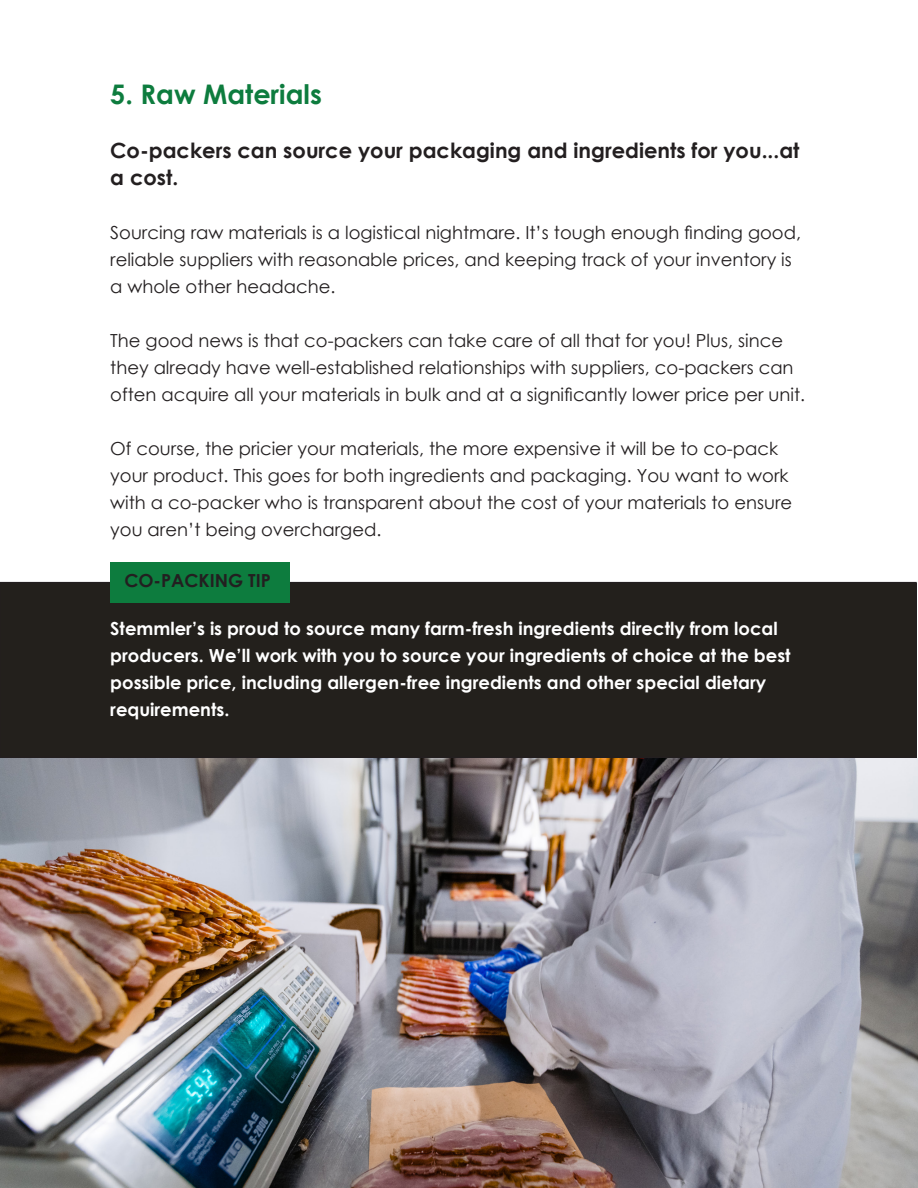
<style>
.page{position:relative;width:918px;height:1188px;background:#fff}
.page>*{position:absolute;margin:0;border:0;box-sizing:border-box;transform-origin:0 0}
.t1{font:700 27px "Century Gothic";color:#0d7c3e}
.t2{font:700 21px/27px "Century Gothic";color:#231f20}
.t3{font:18px/27px "Century Gothic";color:#231f20}
.t4{font:700 18px/27px "Century Gothic";color:#fff}
.t5{font:700 18px "Century Gothic";color:#231f20}
</style>
<div class="page">
<div style="left:0;top:582px;width:917px;height:176px;background:#23201c"></div>
<img style="left:0;top:758px;width:918px;height:430px">
<div style="left:110px;top:563px;width:179px;height:40px;background:#0d7c3e"></div>
<p class="t1" style="left:110px;top:74px;width:213px">5. Raw Materials</p>
<p class="t2" style="left:110px;top:136px;width:691px">Co-packers can source your packaging and ingredients for you...at a cost.</p>
<p class="t3" style="left:110px;top:219px;width:692px">Sourcing raw materials is a logistical nightmare. It’s tough enough finding good, reliable suppliers with reasonable prices, and keeping track of your inventory is a whole other headache.</p>
<p class="t3" style="left:110px;top:327px;width:696px">The good news is that co-packers can take care of all that for you! Plus, since they already have well-established relationships with suppliers, co-packers can often acquire all your materials in bulk and at a significantly lower price per unit.</p>
<p class="t3" style="left:110px;top:435px;width:683px">Of course, the pricier your materials, the more expensive it will be to co-pack your product. This goes for both ingredients and packaging. You want to work with a co-packer who is transparent about the cost of your materials to ensure you aren’t being overcharged.</p>
<p class="t5" style="left:124px;top:566px;width:148px">CO-PACKING TIP</p>
<p class="t4" style="left:110px;top:614px;width:682px">Stemmler’s is proud to source many farm-fresh ingredients directly from local producers. We’ll work with you to source your ingredients of choice at the best possible price, including allergen-free ingredients and other special dietary requirements.</p>
</div>
